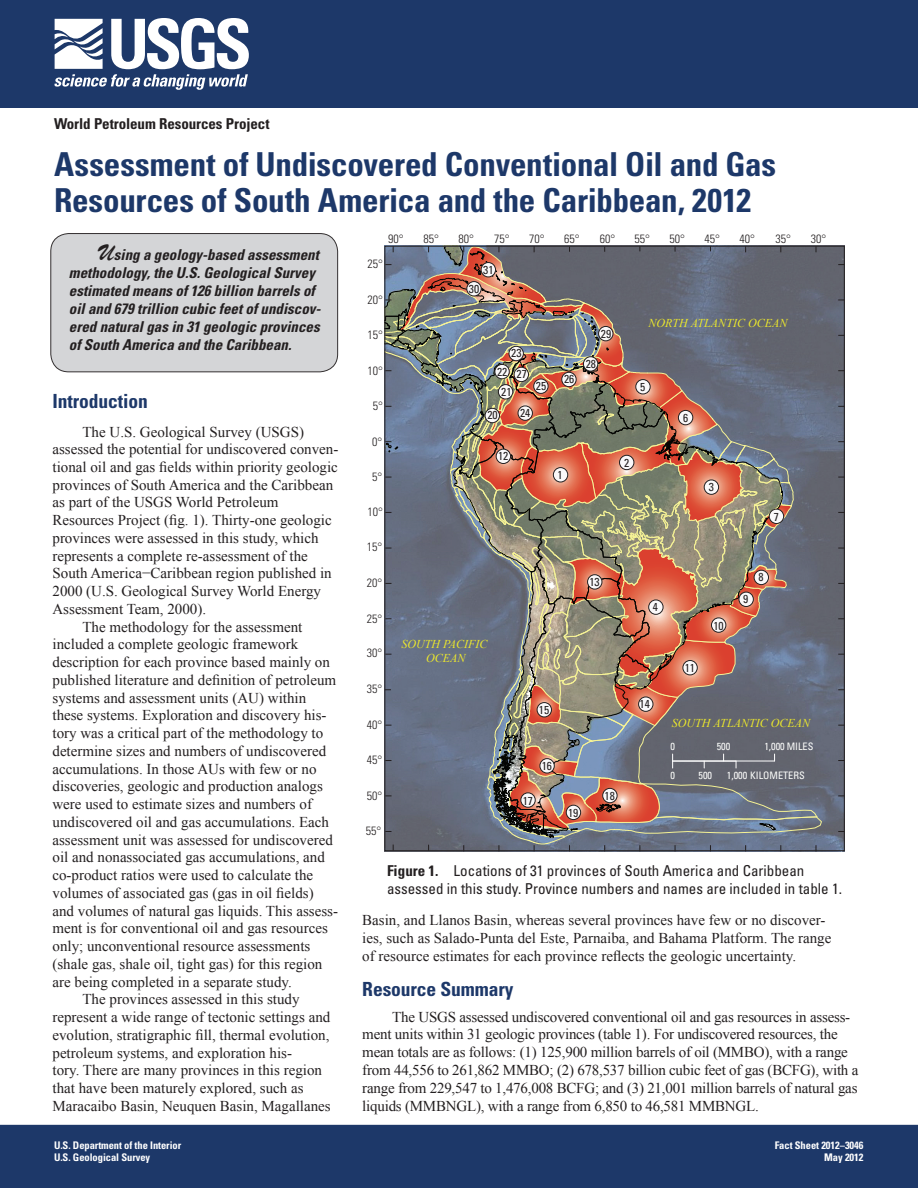
<style>
.page{position:relative;width:918px;height:1188px;background:#fff}
.page>*{position:absolute;margin:0;border:0;box-sizing:border-box;transform-origin:0 0}
.t1{font:700 condensed 33px/36px "Univers";letter-spacing:-.01em;color:#1d3869}
.Heading_1{font:700 condensed 19.5px "Univers";letter-spacing:-.005em;color:#1d3869}
.Body_Text{font:15px/17.7px "Times New Roman";color:#231f20}
.Body_Text-2{font:italic 700 condensed 15px/18px "Univers";color:#231f20}
.FigureCaption{font:condensed 15px/18px "Univers";color:#231f20}
.CoopNote{font:700 condensed 15px "Univers";letter-spacing:-.005em;color:#231f20}
.t2{font:300 condensed 12px "Univers";color:#231f20}
.t3{font:italic 12px/14.4px "Times New Roman";color:#ece82c;text-align:center}
.t4{font:condensed 11.55px "Univers";color:#231f20}
.DBID{font:700 condensed 10.5px "Univers";letter-spacing:-.005em;color:#fff}
.t5{font:condensed 10.35px "Univers";color:#fcfdfb}
.s1{font-family:"Brush Script";font-weight:400;font-style:normal;font-stretch:normal;font-size:24px}
.s2{font-weight:700}
</style>
<div class="page">
<div style="left:51px;top:234px;width:287px;height:138px;background:#d1d2d4;border-radius:18px"></div>
<div style="left:50px;top:233px;width:288px;height:139px;border:1px solid #231f20;border-radius:18px"></div>
<div style="left:0;top:1125px;width:918px;height:63px;background:#1d3869"></div>
<div style="left:0;top:0;width:918px;height:108px;background:#1d3869"></div>
<svg style="left:54px;top:18px;width:195px;height:72px"></svg>
<svg style="left:399px;top:1144px;width:16px;height:14px"></svg>
<img style="left:822px;top:248px;width:21px;height:601px">
<svg style="left:386px;top:248px;width:436px;height:601px;background:#837776"></svg>
<hr style="left:673px;top:761px;width:102px;height:1px;background:#fff">
<p class="CoopNote" style="left:54px;top:115px;width:217px">World Petroleum Resources Project</p>
<p class="t1" style="left:54px;top:146px;width:724px">Assessment of Undiscovered Conventional Oil and Gas<br>Resources of South America and the Caribbean, 2012</p>
<p class="Body_Text-2" style="left:69px;top:245px;width:254px;text-indent:30px"><span class="s1">U</span>sing a geology-based assessment methodology, the U.S. Geological Survey estimated means of 126 billion barrels of oil and 679 trillion cubic feet of undiscov&shy;ered natural gas in 31 geologic provinces of South America and the Caribbean.</p>
<p class="Heading_1" style="left:52px;top:389px;width:97px">Introduction</p>
<p class="Body_Text" style="left:52px;top:422px;width:287px;text-indent:30px">The U.S. Geological Survey (USGS) assessed the potential for undiscovered conven&shy;tional oil and gas fields within priority geologic provinces of South America and the Caribbean as part of the USGS World Petroleum Resources Project (fig. 1). Thirty-one geologic provinces were assessed in this study, which represents a complete re-assessment of the South America−Caribbean region published in 2000 (U.S. Geological Survey World Energy Assessment Team, 2000).</p>
<p class="Body_Text" style="left:52px;top:618px;width:287px;text-indent:30px">The methodology for the assessment included a complete geologic framework description for each province based mainly on published literature and definition of petroleum systems and assessment units (AU) within these systems. Exploration and discovery his&shy;tory was a critical part of the methodology to determine sizes and numbers of undiscovered accumulations. In those AUs with few or no discoveries, geologic and production analogs were used to estimate sizes and numbers of undiscovered oil and gas accumulations. Each assessment unit was assessed for undiscovered oil and nonassociated gas accumulations, and co-product ratios were used to calculate the volumes of associated gas (gas in oil fields) and volumes of natural gas liquids. This assess&shy;ment is for conventional oil and gas resources only; unconventional resource assessments (shale gas, shale oil, tight gas) for this region are being completed in a separate study.</p>
<p class="Body_Text" style="left:52px;top:990px;width:280px;text-indent:30px">The provinces assessed in this study represent a wide range of tectonic settings and evolution, stratigraphic fill, thermal evolution, petroleum systems, and exploration his-<br>tory. There are many provinces in this region that have been maturely explored, such as Maracaibo Basin, Neuquen Basin, Magallanes</p>
<p class="DBID" style="left:54px;top:1139px;width:129px">U.S. Department of the Interior</p>
<p class="DBID" style="left:54px;top:1151px;width:98px">U.S. Geological Survey</p>
<p class="t2" style="left:388px;top:232px;width:17px">90°</p>
<p class="t2" style="left:424px;top:232px;width:17px">85°</p>
<p class="t2" style="left:459px;top:232px;width:17px">80°</p>
<p class="t2" style="left:494px;top:232px;width:17px">75°</p>
<p class="t2" style="left:529px;top:232px;width:17px">70°</p>
<p class="t2" style="left:564px;top:232px;width:17px">65°</p>
<p class="t2" style="left:600px;top:232px;width:17px">60°</p>
<p class="t2" style="left:367px;top:257px;width:17px">25°</p>
<p class="t2" style="left:367px;top:293px;width:17px">20°</p>
<p class="t2" style="left:367px;top:328px;width:17px">15°</p>
<p class="t2" style="left:367px;top:363px;width:17px">10°</p>
<p class="t2" style="left:373px;top:399px;width:12px">5°</p>
<p class="t2" style="left:372px;top:434px;width:12px">0°</p>
<p class="t2" style="left:372px;top:469px;width:12px">5°</p>
<p class="t2" style="left:367px;top:505px;width:17px">10°</p>
<p class="t2" style="left:367px;top:540px;width:17px">15°</p>
<p class="t2" style="left:367px;top:576px;width:17px">20°</p>
<p class="t2" style="left:367px;top:611px;width:17px">25°</p>
<p class="t2" style="left:367px;top:646px;width:17px">30°</p>
<p class="t2" style="left:367px;top:682px;width:17px">35°</p>
<p class="t2" style="left:367px;top:717px;width:17px">40°</p>
<p class="t2" style="left:367px;top:753px;width:17px">45°</p>
<p class="t2" style="left:367px;top:788px;width:17px">50°</p>
<p class="t2" style="left:366px;top:823px;width:17px">55°</p>
<p class="t4" style="left:483px;top:262px;width:12px">31</p>
<p class="t4" style="left:469px;top:281px;width:12px">30</p>
<p class="t4" style="left:511px;top:346px;width:12px">23</p>
<p class="t4" style="left:497px;top:364px;width:12px">22</p>
<p class="t4" style="left:517px;top:367px;width:12px">27</p>
<p class="t4" style="left:501px;top:385px;width:12px">21</p>
<p class="t4" style="left:536px;top:379px;width:12px">25</p>
<p class="t4" style="left:487px;top:408px;width:12px">20</p>
<p class="t4" style="left:520px;top:406px;width:12px">24</p>
<p class="t4" style="left:564px;top:372px;width:12px">26</p>
<p class="t4" style="left:601px;top:327px;width:12px">29</p>
<p class="t4" style="left:586px;top:356px;width:12px">28</p>
<p class="t4" style="left:498px;top:449px;width:12px">12</p>
<p class="t4" style="left:558px;top:468px;width:7px">1</p>
<p class="t3" style="left:401px;top:636px;width:88px">SOUTH PACIFIC<br>OCEAN</p>
<p class="t4" style="left:589px;top:575px;width:12px">13</p>
<p class="t4" style="left:539px;top:703px;width:12px">15</p>
<p class="t4" style="left:523px;top:793px;width:12px">17</p>
<p class="t4" style="left:542px;top:759px;width:12px">16</p>
<p class="t4" style="left:568px;top:805px;width:12px">19</p>
<p class="t4" style="left:605px;top:789px;width:12px">18</p>
<p class="t2" style="left:634px;top:232px;width:17px">55°</p>
<p class="t2" style="left:670px;top:232px;width:17px">50°</p>
<p class="t2" style="left:704px;top:232px;width:17px">45°</p>
<p class="t2" style="left:740px;top:232px;width:17px">40°</p>
<p class="t2" style="left:775px;top:232px;width:17px">35°</p>
<p class="t2" style="left:811px;top:232px;width:17px">30°</p>
<p class="t3" style="left:649px;top:316px;width:140px">NORTH ATLANTIC OCEAN</p>
<p class="t4" style="left:640px;top:380px;width:7px">5</p>
<p class="t4" style="left:624px;top:455px;width:7px">2</p>
<p class="t4" style="left:653px;top:600px;width:7px">4</p>
<p class="t4" style="left:640px;top:697px;width:12px">14</p>
<p class="t4" style="left:683px;top:410px;width:7px">6</p>
<p class="t4" style="left:709px;top:480px;width:7px">3</p>
<p class="t4" style="left:774px;top:509px;width:7px">7</p>
<p class="t4" style="left:685px;top:661px;width:12px">11</p>
<p class="t4" style="left:713px;top:618px;width:12px">10</p>
<p class="t4" style="left:743px;top:592px;width:7px">9</p>
<p class="t4" style="left:759px;top:570px;width:7px">8</p>
<p class="t3" style="left:672px;top:716px;width:140px">SOUTH ATLANTIC OCEAN</p>
<p class="t5" style="left:670px;top:740px;width:6px">0</p>
<p class="t5" style="left:717px;top:740px;width:15px">500</p>
<p class="t5" style="left:764px;top:740px;width:51px">1,000 MILES</p>
<p class="t5" style="left:670px;top:768px;width:6px">0</p>
<p class="t5" style="left:698px;top:768px;width:15px">500</p>
<p class="t5" style="left:727px;top:768px;width:79px">1,000 KILOMETERS</p>
<p class="FigureCaption" style="left:387px;top:861px;width:457px"><span class="s2">Figure 1.</span> Locations of 31 provinces of South America and Caribbean assessed in this study. Province numbers and names are included in table 1.</p>
<p class="Body_Text" style="left:362px;top:911px;width:471px">Basin, and Llanos Basin, whereas several provinces have few or no discover&shy;ies, such as Salado-Punta del Este, Parnaiba, and Bahama Platform. The range of resource estimates for each province reflects the geologic uncertainty.</p>
<p class="Heading_1" style="left:362px;top:978px;width:153px">Resource Summary</p>
<p class="Body_Text" style="left:362px;top:1008px;width:498px;text-indent:30px">The USGS assessed undiscovered conventional oil and gas resources in assess&shy;ment units within 31 geologic provinces (table 1). For undiscovered resources, the mean totals are as follows: (1) 125,900 million barrels of oil (MMBO), with a range from 44,556 to 261,862 MMBO; (2) 678,537 billion cubic feet of gas (BCFG), with a range from 229,547 to 1,476,008 BCFG; and (3) 21,001 million barrels of natural gas liquids (MMBNGL), with a range from 6,850 to 46,581 MMBNGL.</p>
<p class="DBID" style="left:775px;top:1139px;width:90px">Fact Sheet 2012–3046</p>
<p class="DBID" style="left:824px;top:1151px;width:41px">May 2012</p>
</div>
